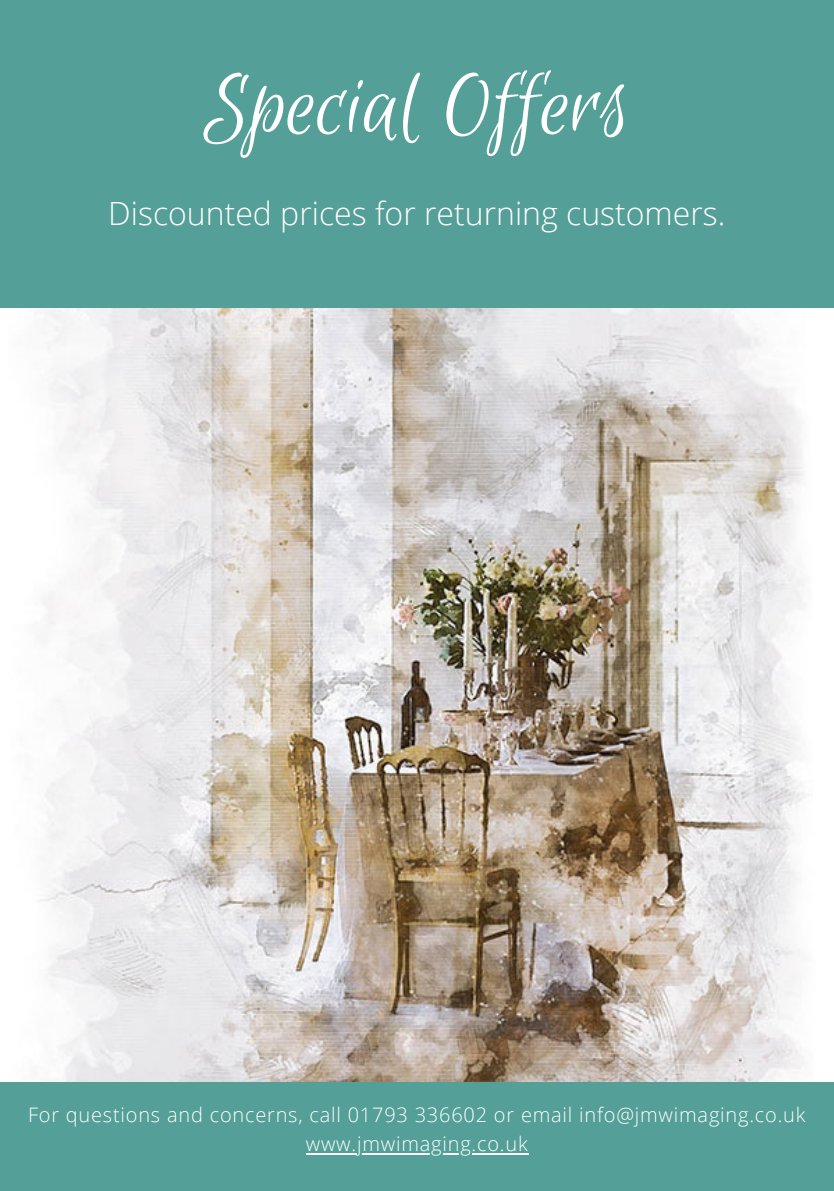
<style>
.page{position:relative;width:834px;height:1191px;background:#549f97}
.page>*{position:absolute;margin:0;border:0;box-sizing:border-box;transform-origin:0 0}
.t1{font:96px "Euphoria Script";color:#fff}
.t2{font:300 32px "Open Sans";color:#fff}
.t3{font:300 20px/29.6px "Open Sans";letter-spacing:.04em;color:#fff;text-align:center}
</style>
<div class="page">
<img style="left:0;top:309px;width:834px;height:773px">
<hr style="left:306px;top:1153px;width:222px;height:2px;background:#fff">
<h1 class="t1" style="left:204px;top:54px;width:427px">Special Offers</h1>
<h2 class="t2" style="left:108px;top:192px;width:618px">Discounted prices for returning customers.</h2>
<p class="t3" style="left:28px;top:1099px;width:779px">For questions and concerns, call 01793 336602 or email info@jmwimaging.co.uk www.jmwimaging.co.uk</p>
</div>
